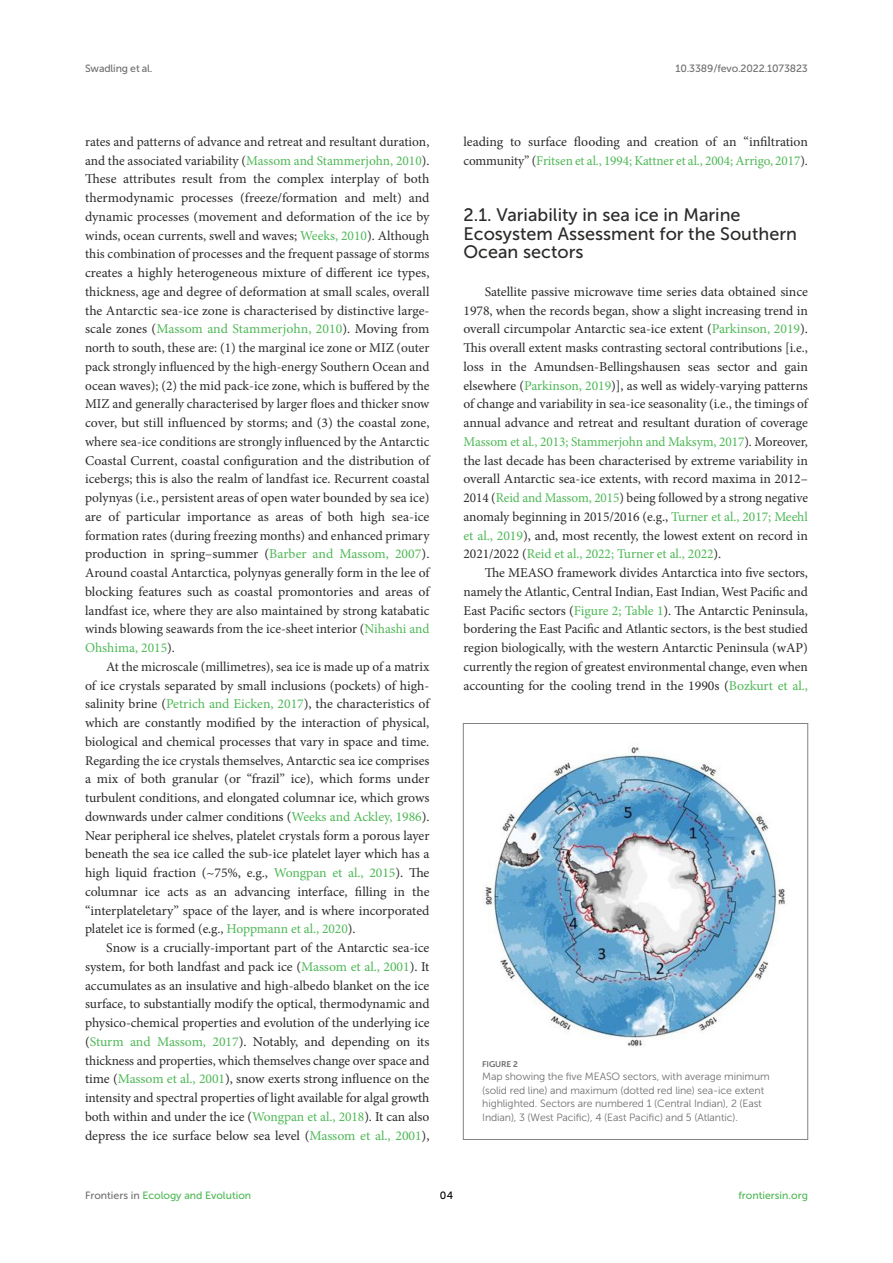
<style>
.page{position:relative;width:893px;height:1263px;background:#fff}
.page>*{position:absolute;margin:0;border:0;box-sizing:border-box;transform-origin:0 0}
.HEAD_2{font:18px/18.8px "Museo Sans 500";color:#2b2b2a}
.TEXT{font:13.5px/18.8px "Minion Pro";letter-spacing:-.005em;color:#2b2b2a;text-align:justify}
.TEXT_FLUSH{font:13.5px/18.8px "Minion Pro";letter-spacing:-.005em;color:#2b2b2a;text-align:justify}
.FIG_LEG{font:10.5px/13.5px "Museo Sans 300";letter-spacing:-.01em;color:#706f70}
.t1{font:10.5px "Museo Sans 500";color:#4eb855}
.t2{font:10.5px "Museo Sans 500";letter-spacing:-.015em;color:#706f70}
.t3{font:10.5px "Museo Sans 500";color:#000}
.FIG_HD{font:8.25px "Museo Sans 700";letter-spacing:-.01em;color:#706f70}
.s1{color:#4eb855}
.s2{color:#706f70}
</style>
<div class="page">
<img style="left:485px;top:747px;width:300px;height:300px">
<div style="left:463px;top:723px;width:345px;height:417px;border:1px solid #808285"></div>
<p class="t2" style="left:85px;top:63px;width:69px">Swadling et al.</p>
<p class="t2" style="left:675px;top:63px;width:134px">10.3389/fevo.2022.1073823</p>
<p class="TEXT" style="left:85px;top:132px;width:346px">rates and patterns of advance and retreat and resultant duration, and the associated variability (<span class="s1">Massom and Stammerjohn, 2010</span>).<br>These attributes result from the complex interplay of both thermodynamic processes (freeze/formation and melt) and dynamic processes (movement and deformation of the ice by winds, ocean currents, swell and waves; <span class="s1">Weeks, 2010</span>). Although this combination of processes and the frequent passage of storms creates a highly heterogeneous mixture of different ice types, thickness, age and degree of deformation at small scales, overall the Antarctic sea-ice zone is characterised by distinctive large&shy;scale zones (<span class="s1">Massom and Stammerjohn, 2010</span>). Moving from north to south, these are: (1) the marginal ice zone or MIZ (outer pack strongly influenced by the high-energy Southern Ocean and ocean waves); (2) the mid pack-ice zone, which is buffered by the MIZ and generally characterised by larger floes and thicker snow cover, but still influenced by storms; and (3) the coastal zone, where sea-ice conditions are strongly influenced by the Antarctic Coastal Current, coastal configuration and the distribution of icebergs; this is also the realm of landfast ice. Recurrent coastal polynyas (i.e., persistent areas of open water bounded by sea ice) are of particular importance as areas of both high sea-ice formation rates (during freezing months) and enhanced primary production in spring–summer (<span class="s1">Barber and Massom, 2007</span>).<br>Around coastal Antarctica, polynyas generally form in the lee of blocking features such as coastal promontories and areas of landfast ice, where they are also maintained by strong katabatic winds blowing seawards from the ice-sheet interior (<span class="s1">Nihashi and Ohshima, 2015</span>).</p>
<p class="TEXT" style="left:85px;top:657px;width:346px;text-indent:21px">At the microscale (millimetres), sea ice is made up of a matrix of ice crystals separated by small inclusions (pockets) of high&shy;salinity brine (<span class="s1">Petrich and Eicken, 2017</span>), the characteristics of which are constantly modified by the interaction of physical, biological and chemical processes that vary in space and time.<br>Regarding the ice crystals themselves, Antarctic sea ice comprises a mix of both granular (or “frazil” ice), which forms under turbulent conditions, and elongated columnar ice, which grows downwards under calmer conditions (<span class="s1">Weeks and Ackley, 1986</span>).<br>Near peripheral ice shelves, platelet crystals form a porous layer beneath the sea ice called the sub-ice platelet layer which has a high liquid fraction (~75%, e.g., <span class="s1">Wongpan et al., 2015</span>). The columnar ice acts as an advancing interface, filling in the “interplateletary” space of the layer, and is where incorporated platelet ice is formed (e.g., <span class="s1">Hoppmann et al., 2020</span>).</p>
<p class="TEXT" style="left:85px;top:938px;width:346px;text-indent:21px">Snow is a crucially-important part of the Antarctic sea-ice system, for both landfast and pack ice (<span class="s1">Massom et al., 2001</span>). It accumulates as an insulative and high-albedo blanket on the ice surface, to substantially modify the optical, thermodynamic and physico-chemical properties and evolution of the underlying ice (<span class="s1">Sturm and Massom, 2017</span>). Notably, and depending on its thickness and properties, which themselves change over space and time (<span class="s1">Massom et al., 2001</span>), snow exerts strong influence on the intensity and spectral properties of light available for algal growth both within and under the ice (<span class="s1">Wongpan et al., 2018</span>). It can also depress the ice surface below sea level (<span class="s1">Massom et al., 2001</span>),</p>
<p class="TEXT" style="left:463px;top:132px;width:346px">leading to surface flooding and creation of an “infiltration community” (<span class="s1">Fritsen et al., 1994; Kattner et al., 2004; Arrigo, 2017</span>).</p>
<p class="HEAD_2" style="left:463px;top:205px;width:335px">2.1. Variability in sea ice in Marine<br>Ecosystem Assessment for the Southern<br>Ocean sectors</p>
<p class="TEXT_FLUSH" style="left:463px;top:282px;width:346px;text-indent:21px">Satellite passive microwave time series data obtained since 1978, when the records began, show a slight increasing trend in overall circumpolar Antarctic sea-ice extent (<span class="s1">Parkinson, 2019</span>).<br>This overall extent masks contrasting sectoral contributions [i.e., loss in the Amundsen-Bellingshausen seas sector and gain elsewhere (<span class="s1">Parkinson, 2019</span>)], as well as widely-varying patterns of change and variability in sea-ice seasonality (i.e., the timings of annual advance and retreat and resultant duration of coverage <span class="s1">Massom et al., 2013; Stammerjohn and Maksym, 2017</span>). Moreover, the last decade has been characterised by extreme variability in overall Antarctic sea-ice extents, with record maxima in 2012– 2014 (<span class="s1">Reid and Massom, 2015</span>) being followed by a strong negative anomaly beginning in 2015/2016 (e.g., <span class="s1">Turner et al., 2017; Meehl et al., 2019</span>), and, most recently, the lowest extent on record in 2021/2022 (<span class="s1">Reid et al., 2022; Turner et al., 2022</span>).</p>
<p class="TEXT" style="left:463px;top:563px;width:346px;text-indent:21px">The MEASO framework divides Antarctica into five sectors, namely the Atlantic, Central Indian, East Indian, West Pacific and East Pacific sectors (<span class="s1">Figure 2; Table 1</span>). The Antarctic Peninsula, bordering the East Pacific and Atlantic sectors, is the best studied region biologically, with the western Antarctic Peninsula (wAP) currently the region of greatest environmental change, even when accounting for the cooling trend in the 1990s (<span class="s1">Bozkurt et al.,</span></p>
<p class="FIG_HD" style="left:482px;top:1059px;width:37px">FIGURE 2</p>
<p class="FIG_LEG" style="left:482px;top:1070px;width:289px">Map showing the five MEASO sectors, with average minimum (solid red line) and maximum (dotted red line) sea-ice extent highlighted. Sectors are numbered 1 (Central Indian), 2 (East Indian), 3 (West Pacific), 4 (East Pacific) and 5 (Atlantic).</p>
<p class="t1" style="left:85px;top:1190px;width:168px"><span class="s2">Frontiers in</span> Ecology and Evolution</p>
<p class="t3" style="left:440px;top:1190px;width:15px">04</p>
<p class="t1" style="left:738px;top:1190px;width:71px">frontiersin.org</p>
</div>
